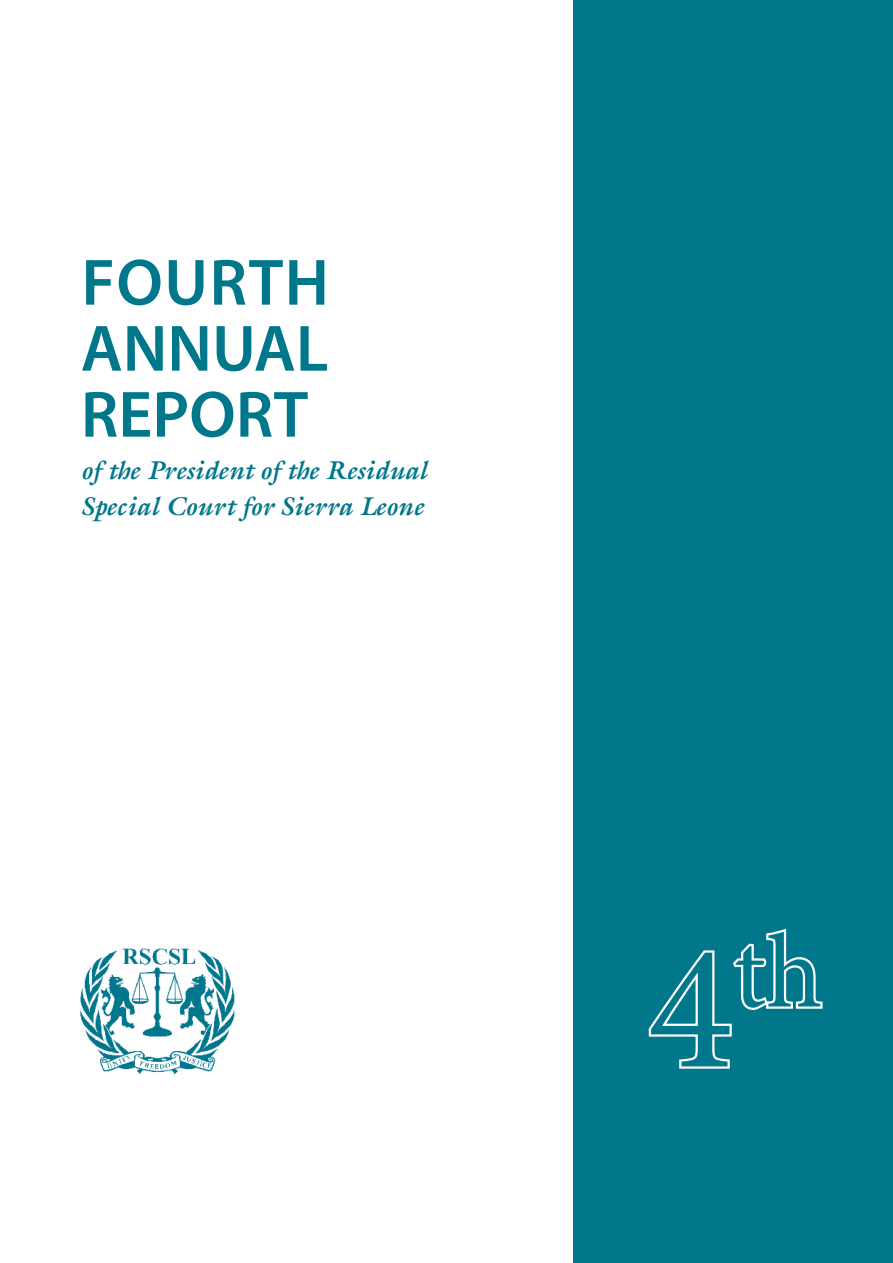
<style>
.page{position:relative;width:893px;height:1263px;background:#fff}
.page>*{position:absolute;margin:0;border:0;box-sizing:border-box;transform-origin:0 0}
.t1{font:105px "Minion Pro";color:#00778b}
.t2{font:600 66px/66px "Myriad Pro";color:#00778b;text-align:justify}
.t3{font:italic 700 25.95px/36px "Galliard Std";color:#00778b}
.s1{font-size:180px}
</style>
<div class="page">
<div style="left:573px;top:0;width:320px;height:1263px;background:#00778b"></div>
<img style="left:80px;top:948px;width:155px;height:127px">
<svg style="left:648px;top:928px;width:175px;height:141px"></svg>
<h2 class="t2" style="left:81px;top:248px;width:250px">FOURTH ANNUAL REPORT</h2>
<p class="t3" style="left:81px;top:452px;width:348px">of the President of the Residual<br>Special Court for Sierra Leone</p>
<h1 class="t1" style="left:647px;top:903px;width:177px"><span class="s1">4</span>th</h1>
</div>
